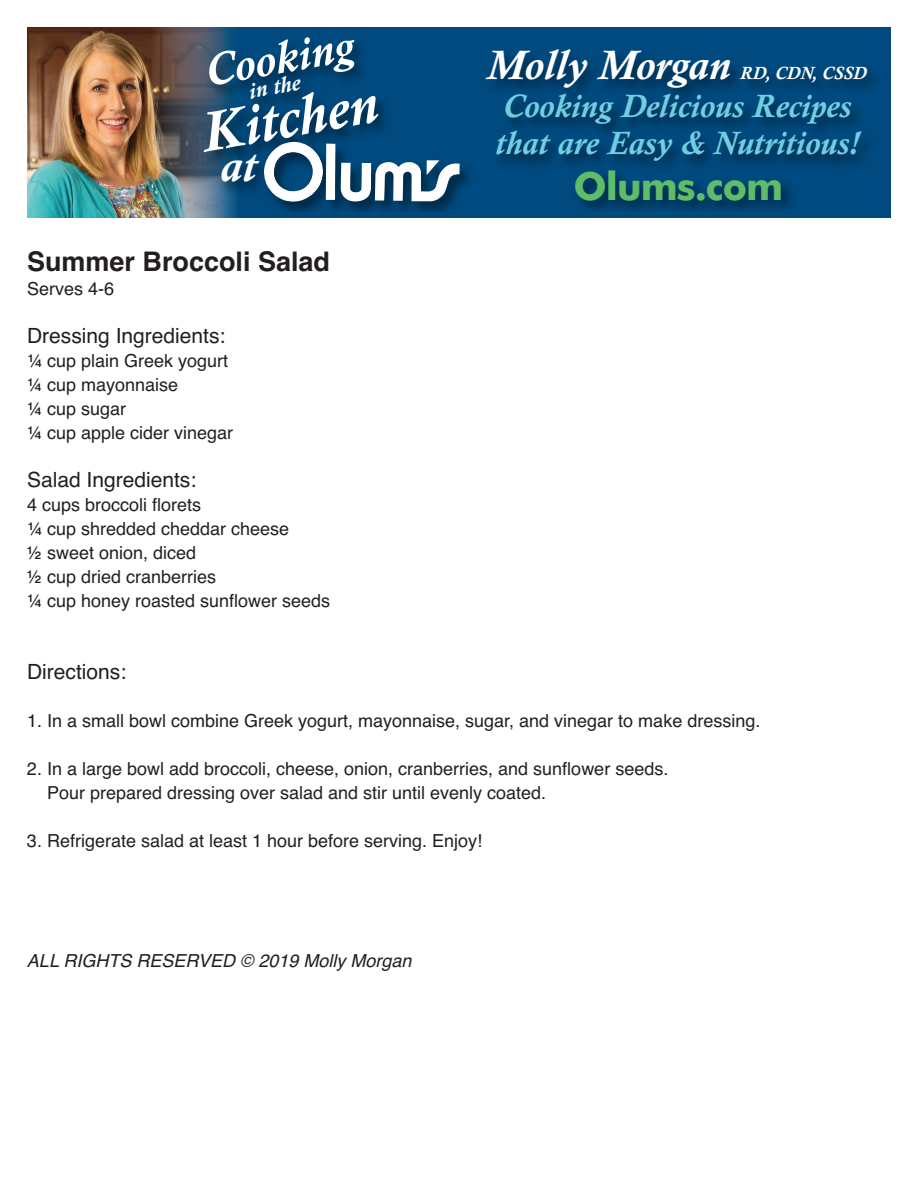
<style>
.page{position:relative;width:918px;height:1188px;background:#fff}
.page>*{position:absolute;margin:0;border:0;box-sizing:border-box;transform-origin:0 0}
.t1{font:italic 700 56.7px "Calisto";color:#fff}
.t2{font:italic 700 45.45px "Calisto";color:#fff}
.t3{font:italic 700 42px "Calisto";color:#fff}
.t4{font:700 39px "Futura BT";letter-spacing:-.025em;color:#5ebd68}
.t5{font:italic 700 33px/37.5px "Calisto";color:#71cee2}
.t6{font:700 27px "Helvetica";color:#231f20}
.t7{font:italic 700 22.65px "Calisto";color:#fff}
.t8{font:21px "Helvetica";color:#231f20}
.t9{font:18px/24px "Helvetica";color:#231f20}
.t10{font:italic 18px "Helvetica";color:#231f20}
.t11{font:italic 700 18px "Calisto";color:#fff}
</style>
<div class="page">
<svg style="left:27px;top:27px;width:864px;height:191px;background:#004678"></svg>
<img style="left:27px;top:27px;width:125px;height:191px">
<img style="left:152px;top:27px;width:22px;height:191px">
<img style="left:174px;top:27px;width:280px;height:191px">
<img style="left:264px;top:142px;width:195px;height:60px">
<img style="left:449px;top:39px;width:425px;height:151px">
<h2 class="t2" style="left:200px;top:44px;width:152px;rotate:-10deg">Cooking</h2>
<p class="t7" style="left:247px;top:78px;width:53px;rotate:-10deg">in the</p>
<h1 class="t1" style="left:196px;top:100px;width:179px;rotate:-10deg">Kitchen</h1>
<h2 class="t2" style="left:220px;top:138px;width:37px">at</h2>
<h3 class="t6" style="left:27px;top:246px;width:305px">Summer Broccoli Salad</h3>
<p class="t9" style="left:27px;top:277px;width:89px">Serves 4-6</p>
<p class="t8" style="left:27px;top:324px;width:200px">Dressing Ingredients:</p>
<p class="t9" style="left:27px;top:349px;width:208px">¼ cup plain Greek yogurt ¼ cup mayonnaise<br>¼ cup sugar<br>¼ cup apple cider vinegar</p>
<p class="t8" style="left:27px;top:468px;width:171px">Salad Ingredients:</p>
<p class="t9" style="left:27px;top:493px;width:305px">4 cups broccoli florets<br>¼ cup shredded cheddar cheese<br>½ sweet onion, diced<br>½ cup dried cranberries<br>¼ cup honey roasted sunflower seeds</p>
<h3 class="t3" style="left:487px;top:40px;width:245px">Molly Morgan</h3>
<p class="t11" style="left:740px;top:63px;width:128px">RD, CDN, CSSD</p>
<h3 class="t5" style="left:496px;top:87px;width:364px">Cooking Delicious Recipes that are Easy &amp; Nutritious!</h3>
<h3 class="t4" style="left:574px;top:170px;width:211px">Olums.com</h3>
<p class="t8" style="left:27px;top:660px;width:101px">Directions:</p>
<p class="t9" style="left:27px;top:709px;width:735px">1. In a small bowl combine Greek yogurt, mayonnaise, sugar, and vinegar to make dressing.</p>
<p class="t9" style="left:47px;top:757px;width:623px;text-indent:-20px">2. In a large bowl add broccoli, cheese, onion, cranberries, and sunflower seeds.<br>Pour prepared dressing over salad and stir until evenly coated.</p>
<p class="t9" style="left:27px;top:829px;width:457px">3. Refrigerate salad at least 1 hour before serving. Enjoy!</p>
<p class="t10" style="left:27px;top:950px;width:386px">ALL RIGHTS RESERVED © 2019 Molly Morgan</p>
</div>
